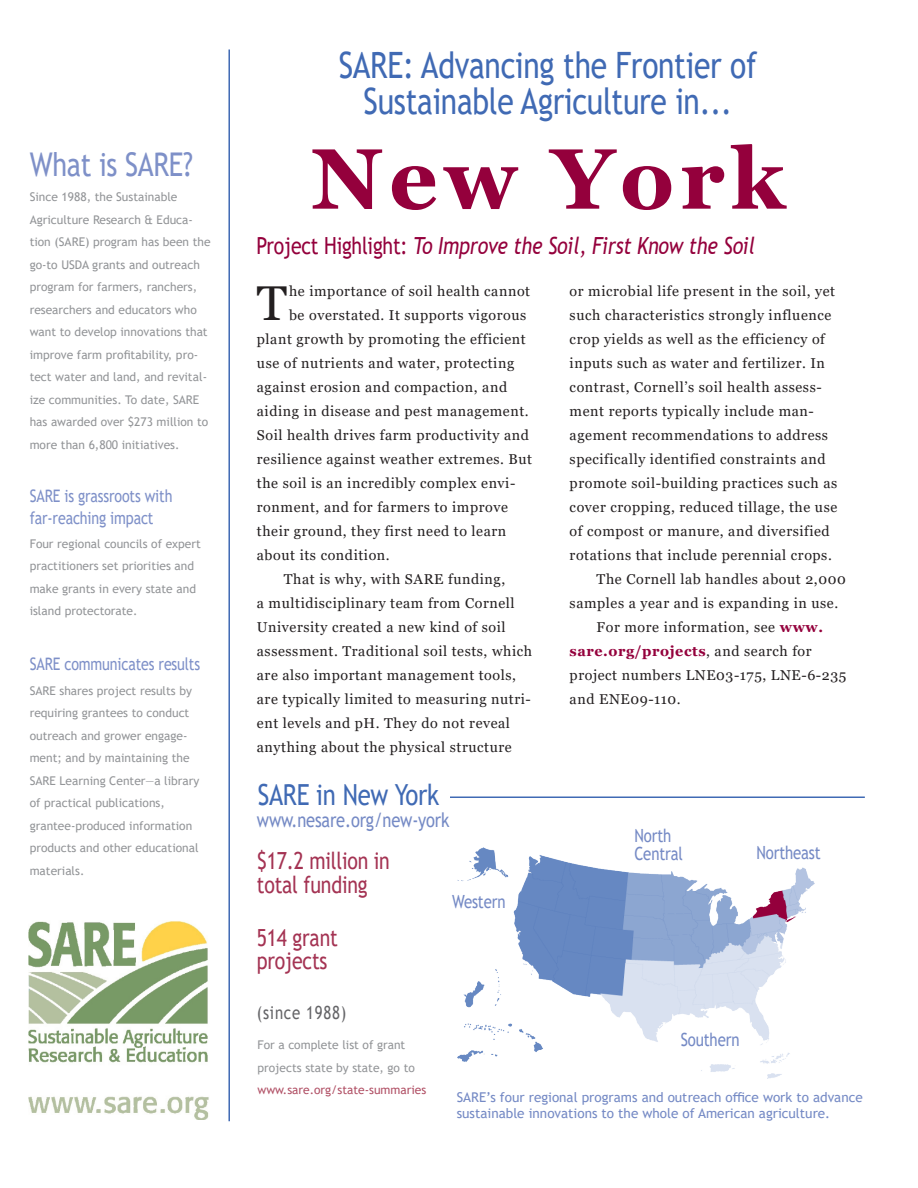
<style>
.page{position:relative;width:918px;height:1188px;background:#fff}
.page>*{position:absolute;margin:0;border:0;box-sizing:border-box;transform-origin:0 0}
.t1{font:700 85.5px "Georgia";letter-spacing:.07em;color:#94003c}
.t2{font:48.9px "Georgia";color:#231f20}
.t3{font:36.3px "Trebuchet MS";letter-spacing:-.01em;color:#406ab4;scale:.83 1}
.t4{font:32.7px "Trebuchet MS";letter-spacing:-.01em;color:#7e90c8;scale:.83 1}
.t5{font:29.1px "Trebuchet MS";letter-spacing:-.01em;color:#406ab4;scale:.83 1}
.t6{font:italic 23.55px "Trebuchet MS";letter-spacing:-.01em;color:#94003c;scale:.83 1}
.t7{font:23.55px/23.4px "Trebuchet MS";letter-spacing:-.01em;color:#a43353;scale:.83 1}
.t8{font:19.95px "Trebuchet MS";letter-spacing:-.01em;color:#758ac5;scale:.83 1}
.t9{font:18.15px/18px "Trebuchet MS";letter-spacing:-.01em;color:#758ac5;scale:.83 1}
.t10{font:18.15px "Trebuchet MS";letter-spacing:.05em;color:#656568;scale:.83 1}
.t11{font:17.25px "Trebuchet MS";letter-spacing:-.01em;color:#7e90c8;scale:.83 1}
.t12{font:14.25px/24px "Georgia";letter-spacing:.04em;color:#231f20}
.t13{font:13.5px/16.5px "Trebuchet MS";color:#758ac5}
.t14{font:12px/22.5px "Trebuchet MS";color:#939598}
.t15{font:12px "Trebuchet MS";color:#b15166}
.s1{font-style:normal}
.s2{font-weight:700;color:#94003c}
</style>
<div class="page">
<img style="left:458px;top:848px;width:356px;height:230px">
<hr style="left:359px;top:796px;width:506px;height:2px;background:#406ab4">
<div style="left:258px;top:788px;width:192px;height:26px;background:#fff"></div>
<hr style="left:228px;top:50px;width:2px;height:1071px;background:#406ab4">
<img style="left:28px;top:921px;width:181px;height:199px">
<p class="t4" style="left:30px;top:144px;width:198px">What is SARE?</p>
<p class="t14" style="left:30px;top:185px;width:182px">Since 1988, the Sustainable<br>Agriculture Research &amp; Educa&shy;tion (SARE) program has been the go-to USDA grants and outreach program for farmers, ranchers, researchers and educators who want to develop innovations that improve farm profitability, pro&shy;tect water and land, and revital&shy;ize communities. To date, SARE has awarded over $273 million to more than 6,800 initiatives.</p>
<p class="t11" style="left:30px;top:485px;width:174px">SARE is grassroots with</p>
<p class="t11" style="left:30px;top:507px;width:151px">far-reaching impact</p>
<p class="t14" style="left:30px;top:532px;width:173px">Four regional councils of expert practitioners set priorities and make grants in every state and island protectorate.</p>
<p class="t11" style="left:30px;top:653px;width:207px">SARE communicates results</p>
<p class="t14" style="left:30px;top:679px;width:171px">SARE shares project results by requiring grantees to conduct outreach and grower engage&shy;ment; and by maintaining the<br>SARE Learning Center—a library of practical publications, grantee-produced information products and other educational materials.</p>
<p class="t3" style="left:339px;top:42px;width:506px">SARE: Advancing the Frontier of</p>
<p class="t3" style="left:364px;top:78px;width:445px">Sustainable Agriculture in...</p>
<p class="t1" style="left:311px;top:124px;width:475px">New York</p>
<p class="t6" style="left:257px;top:232px;width:602px"><span class="s1">Project Highlight:</span> To Improve the Soil, First Know the Soil</p>
<p class="t2" style="left:257px;top:273px;width:32px">T</p>
<p class="t12" style="left:289px;top:279px;width:243px">he importance of soil health cannot</p>
<p class="t12" style="left:289px;top:303px;width:239px">be overstated. It supports vigorous</p>
<p class="t12" style="left:257px;top:327px;width:270px">plant growth by promoting the efficient</p>
<p class="t12" style="left:257px;top:351px;width:259px">use of nutrients and water, protecting</p>
<p class="t12" style="left:257px;top:375px;width:252px">against erosion and compaction, and</p>
<p class="t12" style="left:257px;top:399px;width:273px">aiding in disease and pest management.</p>
<p class="t12" style="left:257px;top:423px;width:274px">Soil health drives farm productivity and</p>
<p class="t12" style="left:257px;top:447px;width:277px">resilience against weather extremes. But</p>
<p class="t12" style="left:257px;top:471px;width:260px">the soil is an incredibly complex envi-</p>
<p class="t12" style="left:257px;top:495px;width:253px">ronment, and for farmers to improve</p>
<p class="t12" style="left:257px;top:519px;width:251px">their ground, they first need to learn</p>
<p class="t12" style="left:257px;top:543px;width:134px">about its condition.</p>
<p class="t12" style="left:284px;top:567px;width:223px">That is why, with SARE funding,</p>
<p class="t12" style="left:257px;top:591px;width:259px">a multidisciplinary team from Cornell</p>
<p class="t12" style="left:257px;top:615px;width:250px">University created a new kind of soil</p>
<p class="t12" style="left:257px;top:639px;width:277px">assessment. Traditional soil tests, which</p>
<p class="t12" style="left:257px;top:663px;width:261px">are also important management tools,</p>
<p class="t12" style="left:257px;top:687px;width:276px">are typically limited to measuring nutri-</p>
<p class="t12" style="left:257px;top:711px;width:255px">ent levels and pH. They do not reveal</p>
<p class="t12" style="left:257px;top:735px;width:256px">anything about the physical structure</p>
<p class="t5" style="left:258px;top:777px;width:220px">SARE in New York</p>
<p class="t8" style="left:257px;top:807px;width:234px">www.nesare.org/new-york</p>
<p class="t7" style="left:257px;top:849px;width:162px">$17.2 million in total funding</p>
<p class="t7" style="left:257px;top:926px;width:99px">514 grant projects</p>
<p class="t10" style="left:257px;top:1001px;width:109px">(since 1988)</p>
<p class="t9" style="left:452px;top:892px;width:66px">Western</p>
<p class="t12" style="left:570px;top:279px;width:267px">or microbial life present in the soil, yet</p>
<p class="t12" style="left:570px;top:303px;width:263px">such characteristics strongly influence</p>
<p class="t12" style="left:570px;top:327px;width:257px">crop yields as well as the efficiency of</p>
<p class="t12" style="left:570px;top:351px;width:257px">inputs such as water and fertilizer. In</p>
<p class="t12" style="left:570px;top:375px;width:254px">contrast, Cornell’s soil health assess-</p>
<p class="t12" style="left:570px;top:399px;width:246px">ment reports typically include man-</p>
<p class="t12" style="left:570px;top:423px;width:260px">agement recommendations to address</p>
<p class="t12" style="left:570px;top:447px;width:258px">specifically identified constraints and</p>
<p class="t12" style="left:570px;top:471px;width:269px">promote soil-building practices such as</p>
<p class="t12" style="left:570px;top:495px;width:269px">cover cropping, reduced tillage, the use</p>
<p class="t12" style="left:570px;top:519px;width:262px">of compost or manure, and diversified</p>
<p class="t12" style="left:570px;top:543px;width:264px">rotations that include perennial crops.</p>
<p class="t12" style="left:597px;top:567px;width:251px">The Cornell lab handles about 2,000</p>
<p class="t12" style="left:570px;top:591px;width:270px">samples a year and is expanding in use.</p>
<p class="t12" style="left:570px;top:615px;width:278px;text-indent:27px">For more information, see <span class="s2">www. sare.org/projects</span>, and search for project numbers LNE03-175, LNE-6-235 and ENE09-110.</p>
<p class="t9" style="left:634px;top:826px;width:60px">North<br>Central</p>
<p class="t9" style="left:756px;top:844px;width:79px">Northeast</p>
<p class="t14" style="left:257px;top:1034px;width:159px">For a complete list of grant projects state by state, go to</p>
<p class="t15" style="left:257px;top:1083px;width:170px">www.sare.org/state-summaries</p>
<p class="t9" style="left:681px;top:1030px;width:72px">Southern</p>
<p class="t13" style="left:457px;top:1089px;width:408px">SARE’s four regional programs and outreach office work to advance sustainable innovations to the whole of American agriculture.</p>
</div>
